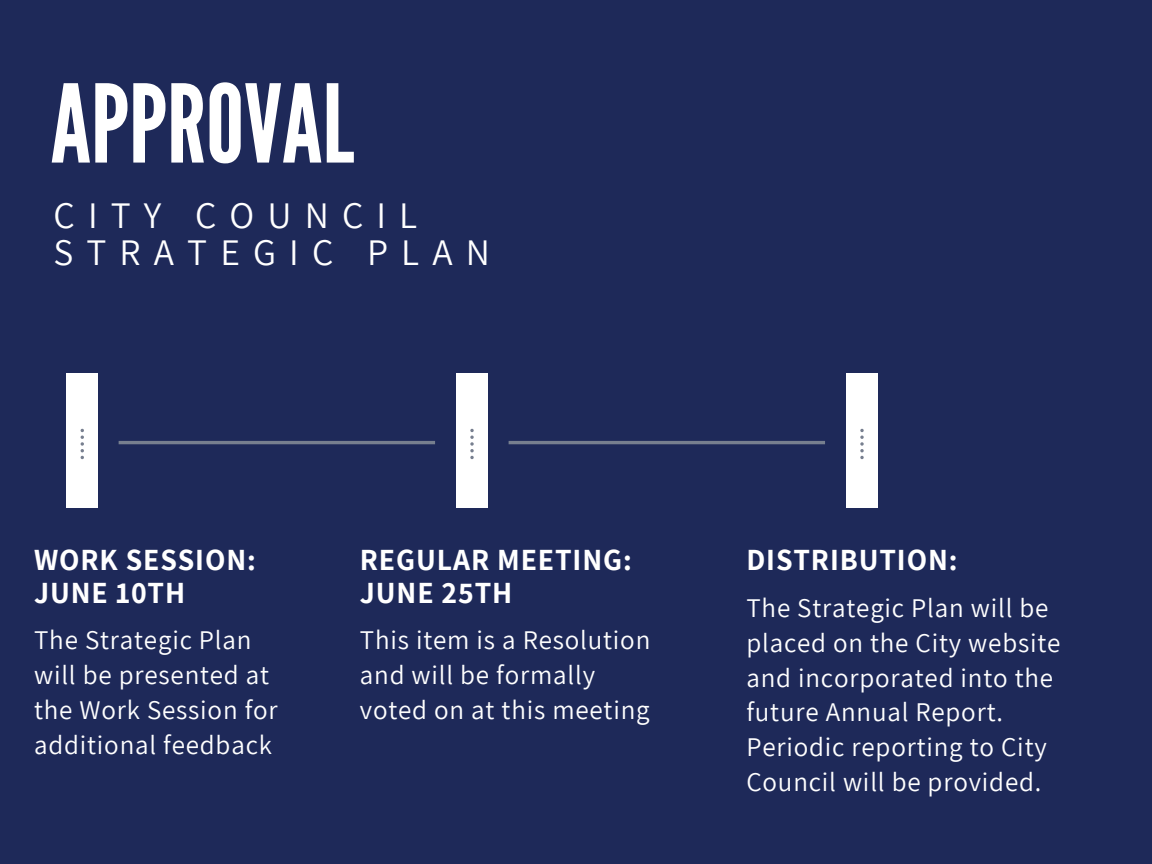
<style>
.page{position:relative;width:1152px;height:864px;background:#1e2959}
.page>*{position:absolute;margin:0;border:0;box-sizing:border-box;transform-origin:0 0}
.t1{font:108px "League Gothic";color:#fff}
.t2{font:37.5px/37.2px "Assistant";letter-spacing:.35em;color:#fff}
.t3{font:700 30px/32.7px "Assistant";letter-spacing:.03em;color:#fff}
.t4{font:27px/34.8px "Assistant";letter-spacing:.03em;color:#fff}
</style>
<div class="page">
<div style="left:66px;top:374px;width:32px;height:134px;background:#fff"></div>
<hr style="left:119px;top:441px;width:316px;height:3px;background:#777f8f">
<hr style="left:509px;top:441px;width:316px;height:3px;background:#777f8f">
<div style="left:456px;top:374px;width:32px;height:134px;background:#fff"></div>
<div style="left:846px;top:374px;width:32px;height:134px;background:#fff"></div>
<svg style="left:81px;top:429px;width:3px;height:30px"></svg>
<svg style="left:470px;top:429px;width:4px;height:30px"></svg>
<svg style="left:860px;top:429px;width:4px;height:30px"></svg>
<h1 class="t1" style="left:51px;top:62px;width:305px">APPROVAL</h1>
<h2 class="t2" style="left:54px;top:196px;width:438px">CITY COUNCIL<br>STRATEGIC PLAN</h2>
<h2 class="t3" style="left:34px;top:543px;width:223px">WORK SESSION:</h2>
<p class="t3" style="left:34px;top:576px;width:153px">JUNE 10TH</p>
<p class="t4" style="left:34px;top:622px;width:245px">The Strategic Plan will be presented at the Work Session for additional feedback</p>
<p class="t3" style="left:360px;top:543px;width:273px">REGULAR MEETING:<br>JUNE 25TH</p>
<p class="t4" style="left:360px;top:622px;width:292px">This item is a Resolution and will be formally voted on at this meeting</p>
<p class="t3" style="left:746px;top:543px;width:213px">DISTRIBUTION:</p>
<p class="t4" style="left:746px;top:590px;width:316px">The Strategic Plan will be placed on the City website and incorporated into the future Annual Report.<br>Periodic reporting to City<br>Council will be provided.</p>
</div>
